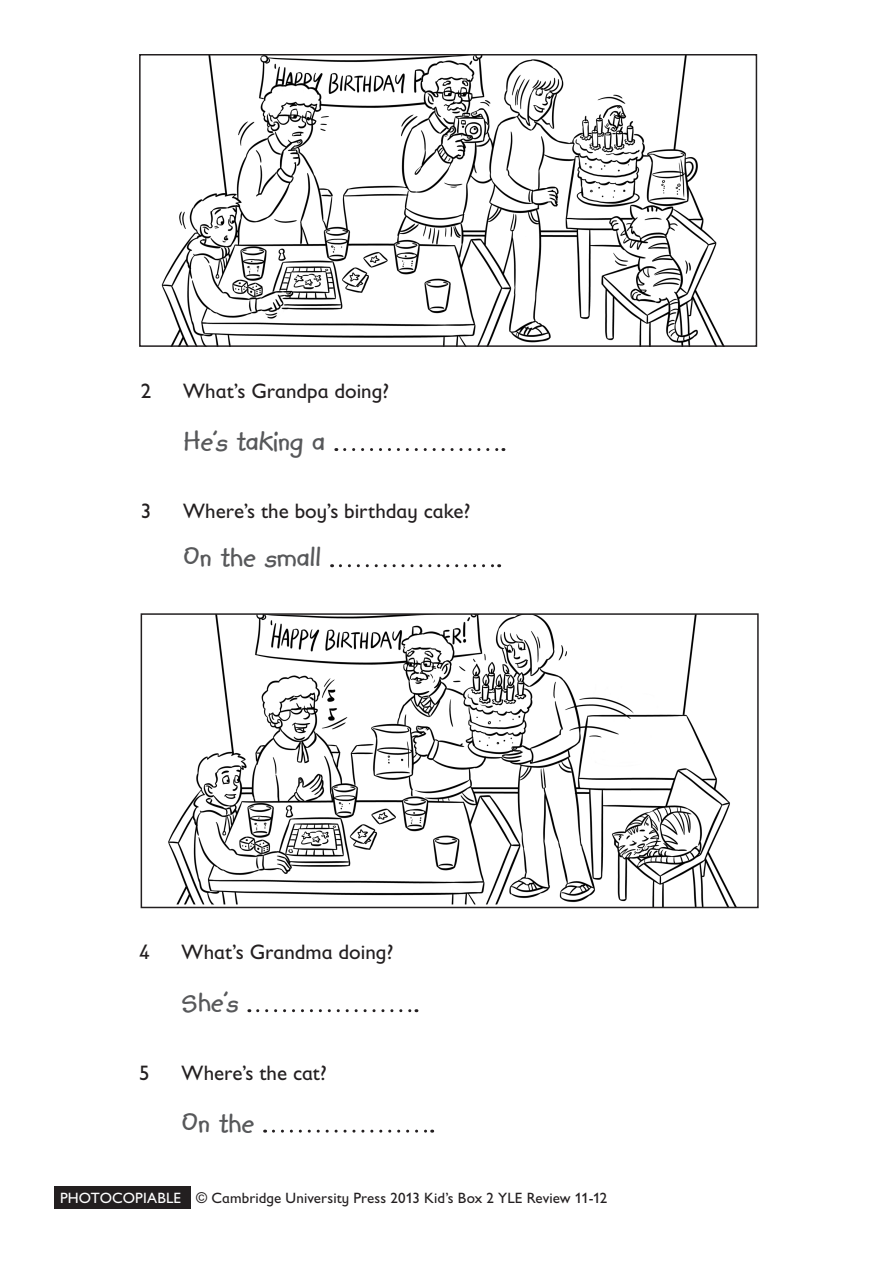
<style>
.page{position:relative;width:893px;height:1263px;background:#fff}
.page>*{position:absolute;margin:0;border:0;box-sizing:border-box;transform-origin:0 0}
.t1{font:700 30px "Kidprint MT Std";color:#57585a}
.t2{font:21px "Gill Sans Infant Std";color:#231f20}
.t3{font:15px "Gill Sans Infant Std";letter-spacing:.01em;color:#231f20}
.s1{color:#fff}
</style>
<div class="page">
<svg style="left:345px;top:448px;width:159px;height:3px"></svg>
<svg style="left:340px;top:564px;width:160px;height:3px"></svg>
<img style="left:161px;top:57px;width:563px;height:287px">
<div style="left:139px;top:54px;width:618px;height:293px;border:2px solid #231f20"></div>
<svg style="left:258px;top:1009px;width:159px;height:3px"></svg>
<svg style="left:273px;top:1129px;width:160px;height:3px"></svg>
<img style="left:168px;top:616px;width:568px;height:289px">
<div style="left:141px;top:613px;width:618px;height:295px;border:2px solid #231f20"></div>
<div style="left:54px;top:1187px;width:136px;height:22px;background:#231f20"></div>
<p class="t2" style="left:141px;top:379px;width:12px">2</p>
<p class="t2" style="left:183px;top:379px;width:208px">What’s Grandpa doing?</p>
<h1 class="t1" style="left:183px;top:425px;width:143px">He’s taking a</h1>
<p class="t2" style="left:141px;top:499px;width:12px">3</p>
<p class="t2" style="left:183px;top:499px;width:289px">Where’s the boy’s birthday cake?</p>
<h1 class="t1" style="left:183px;top:541px;width:139px">On the small</h1>
<p class="t2" style="left:139px;top:940px;width:12px">4</p>
<p class="t2" style="left:182px;top:940px;width:213px">What’s Grandma doing?</p>
<h1 class="t1" style="left:182px;top:986px;width:58px">She’s</h1>
<p class="t2" style="left:139px;top:1060px;width:12px">5</p>
<p class="t2" style="left:182px;top:1060px;width:147px">Where’s the cat?</p>
<h1 class="t1" style="left:182px;top:1107px;width:74px">On the</h1>
<p class="t3" style="left:60px;top:1189px;width:549px"><span class="s1">PHOTOCOPIABLE</span> © Cambridge University Press 2013 Kid’s Box 2 YLE Review 11-12</p>
</div>
